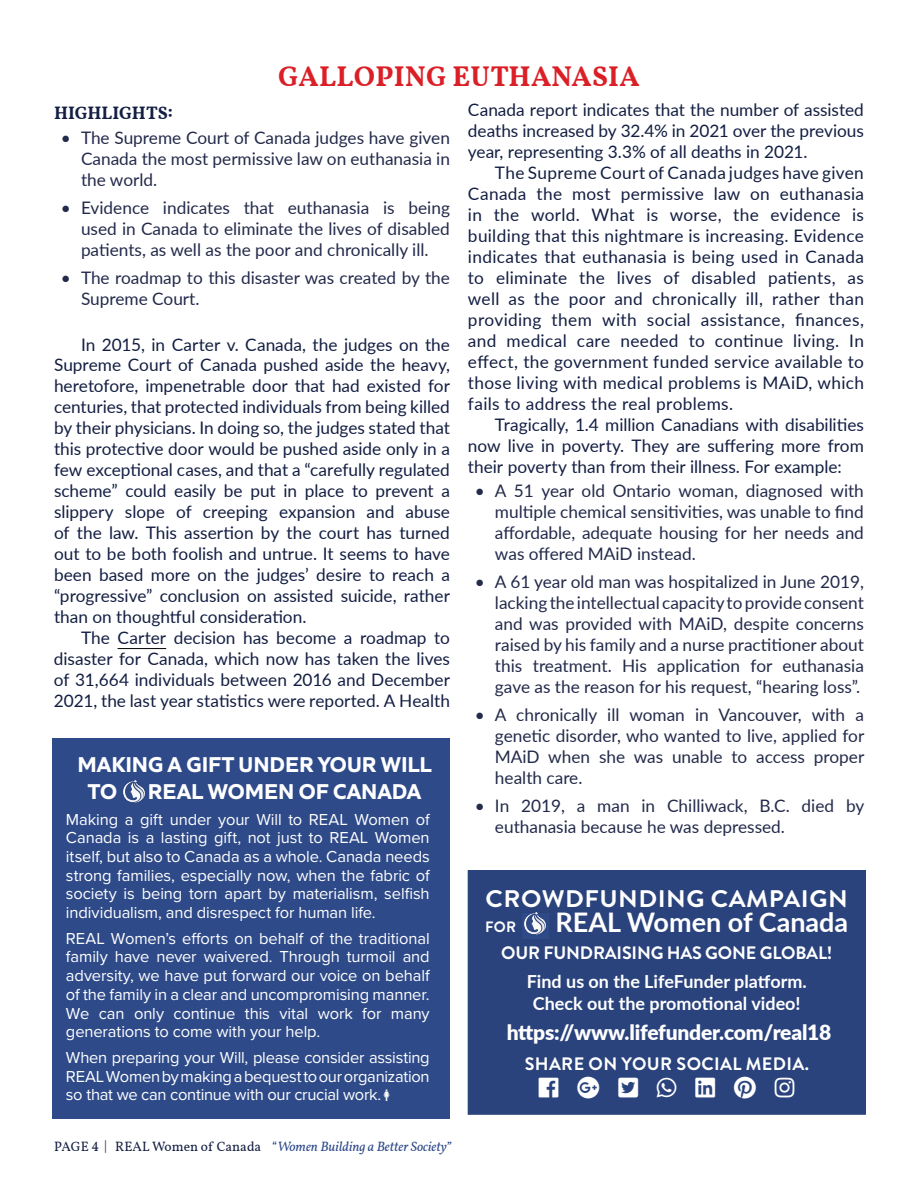
<style>
.page{position:relative;width:918px;height:1188px;background:#fff}
.page>*{position:absolute;margin:0;border:0;box-sizing:border-box;transform-origin:0 0}
.t1{font:700 28.5px "Vollkorn";letter-spacing:.01em;color:#db1f27}
.t2{font:700 27px "Lato";color:#fff}
.t3{font:700 24px "Brandon Grotesque";letter-spacing:.02em;color:#fff;scale:1.06 1}
.t4{font:700 22.5px/27px "Quiet Sans";letter-spacing:-.005em;color:#fff}
.t5{font:22.5px "Font Awesome 5 Brands";color:#fff}
.t6{font:900 21px "Lato";letter-spacing:-.01em;color:#fff}
.t7{font:700 18px/22.5px "Lato";color:#fff;text-align:center}
.t8{font:700 18px "Brandon Grotesque";letter-spacing:-.01em;color:#fff}
.t9{font:700 18px "Brandon Grotesque";letter-spacing:.02em;color:#fff}
.t10{font:700 18px "Vollkorn";color:#131e42}
.t11{font:17.25px/21px "Lato";color:#131e42;text-align:justify}
.t12{font:17.25px/21px "Lato";color:#232a4a;text-align:justify}
.t13{font:16.5px/18.8px "Proxima Nova";letter-spacing:-.01em;color:#fff;text-align:justify}
.t14{font:700 15px "Brandon Grotesque";color:#fff}
.t15{font:italic 13.5px "Vollkorn";color:#2e4a89}
.s1{font-style:normal;color:#131e42}
.s2{font-style:normal}
</style>
<div class="page">
<hr style="left:118px;top:648px;width:48px;height:1px;background:#000">
<div style="left:52px;top:739px;width:398px;height:380px;background:#2e4a89"></div>
<img style="left:123px;top:780px;width:22px;height:23px">
<div style="left:468px;top:871px;width:397px;height:243px;background:#2a437d"></div>
<div style="left:468px;top:870px;width:398px;height:244px;border:1px solid #2a437d"></div>
<div style="left:522px;top:913px;width:27px;height:25px;background:#2e4a89"></div>
<img style="left:524px;top:913px;width:22px;height:22px">
<h1 class="t1" style="left:278px;top:55px;width:363px">GALLOPING EUTHANASIA</h1>
<p class="t10" style="left:54px;top:100px;width:120px">HIGHLIGHTS:</p>
<p class="t12" style="left:81px;top:127px;width:370px;text-indent:-20px">• The Supreme Court of Canada judges have given Canada the most permissive law on euthanasia in the world.</p>
<p class="t12" style="left:81px;top:197px;width:370px;text-indent:-20px">• Evidence indicates that euthanasia is being used in Canada to eliminate the lives of disabled patients, as well as the poor and chronically ill.</p>
<p class="t12" style="left:81px;top:267px;width:370px;text-indent:-20px">• The roadmap to this disaster was created by the<br>Supreme Court.</p>
<p class="t11" style="left:54px;top:333px;width:397px;text-indent:27px">In 2015, in Carter v. Canada, the judges on the Supreme Court of Canada pushed aside the heavy, heretofore, impenetrable door that had existed for centuries, that protected individuals from being killed by their physicians. In doing so, the judges stated that this protective door would be pushed aside only in a few exceptional cases, and that a “carefully regulated scheme” could easily be put in place to prevent a slippery slope of creeping expansion and abuse of the law. This assertion by the court has turned out to be both foolish and untrue. It seems to have been based more on the judges’ desire to reach a “progressive” conclusion on assisted suicide, rather than on thoughtful consideration.</p>
<p class="t11" style="left:54px;top:627px;width:397px;text-indent:27px">The Carter decision has become a roadmap to disaster for Canada, which now has taken the lives of 31,664 individuals between 2016 and December 2021, the last year statistics were reported. A Health</p>
<h3 class="t4" style="left:88px;top:749px;width:345px;text-indent:-10px">MAKING A GIFT UNDER YOUR WILL<br>TO</h3>
<h3 class="t4" style="left:148px;top:776px;width:275px">REAL WOMEN OF CANADA</h3>
<p class="t13" style="left:66px;top:809px;width:365px">Making a gift under your Will to REAL Women of Canada is a lasting gift, not just to REAL Women itself, but also to Canada as a whole. Canada needs strong families, especially now, when the fabric of society is being torn apart by materialism, selfish individualism, and disrespect for human life.</p>
<p class="t13" style="left:66px;top:928px;width:365px">REAL Women’s efforts on behalf of the traditional family have never waivered. Through turmoil and adversity, we have put forward our voice on behalf of the family in a clear and uncompromising manner.<br>We can only continue this vital work for many generations to come with your help.</p>
<p class="t13" style="left:66px;top:1047px;width:365px">When preparing your Will, please consider assisting REAL Women by making a bequest to our organization so that we can continue with our crucial work.</p>
<p class="t15" style="left:54px;top:1137px;width:399px"><span class="s1">PAGE 4 | REAL Women of Canada</span> <span class="s2">“</span>Women Building a Better Society”</p>
<p class="t11" style="left:468px;top:99px;width:397px">Canada report indicates that the number of assisted deaths increased by 32.4% in 2021 over the previous year, representing 3.3% of all deaths in 2021.</p>
<p class="t11" style="left:468px;top:162px;width:397px;text-indent:27px">The Supreme Court of Canada judges have given Canada the most permissive law on euthanasia in the world. What is worse, the evidence is building that this nightmare is increasing. Evidence indicates that euthanasia is being used in Canada to eliminate the lives of disabled patients, as well as the poor and chronically ill, rather than providing them with social assistance, finances, and medical care needed to continue living. In effect, the government funded service available to those living with medical problems is MAiD, which fails to address the real problems.</p>
<p class="t11" style="left:468px;top:413px;width:397px;text-indent:27px">Tragically, 1.4 million Canadians with disabilities now live in poverty. They are suffering more from their poverty than from their illness. For example:</p>
<p class="t12" style="left:495px;top:480px;width:370px;text-indent:-20px">• A 51 year old Ontario woman, diagnosed with multiple chemical sensitivities, was unable to find affordable, adequate housing for her needs and was offered MAiD instead.</p>
<p class="t12" style="left:495px;top:571px;width:370px;text-indent:-20px">• A 61 year old man was hospitalized in June 2019, lacking the intellectual capacity to provide consent and was provided with MAiD, despite concerns raised by his family and a nurse practitioner about this treatment. His application for euthanasia gave as the reason for his request, “hearing loss”.</p>
<p class="t12" style="left:495px;top:704px;width:371px;text-indent:-20px">• A chronically ill woman in Vancouver, with a genetic disorder, who wanted to live, applied for MAiD when she was unable to access proper health care.</p>
<p class="t12" style="left:495px;top:795px;width:371px;text-indent:-20px">• In 2019, a man in Chilliwack, B.C. died by euthanasia because he was depressed.</p>
<h3 class="t3" style="left:486px;top:882px;width:343px">CROWDFUNDING CAMPAIGN</h3>
<p class="t14" style="left:485px;top:917px;width:32px">FOR</p>
<h2 class="t2" style="left:556px;top:903px;width:294px">REAL Women of Canada</h2>
<p class="t8" style="left:501px;top:941px;width:333px">OUR FUNDRAISING HAS GONE GLOBAL!</p>
<p class="t7" style="left:527px;top:969px;width:282px">Find us on the LifeFunder platform.<br>Check out the promotional video!</p>
<p class="t6" style="left:507px;top:1017px;width:326px">https://www.lifefunder.com/real18</p>
<p class="t9" style="left:525px;top:1052px;width:286px">SHARE ON YOUR SOCIAL MEDIA.</p>
<h3 class="t5" style="left:578px;top:1076px;width:101px">□□●●◆▲ ▼▼▲❑◆ ▼▲</h3>
<h3 class="t5" style="left:775px;top:1076px;width:21px">■▲▼</h3>
</div>
